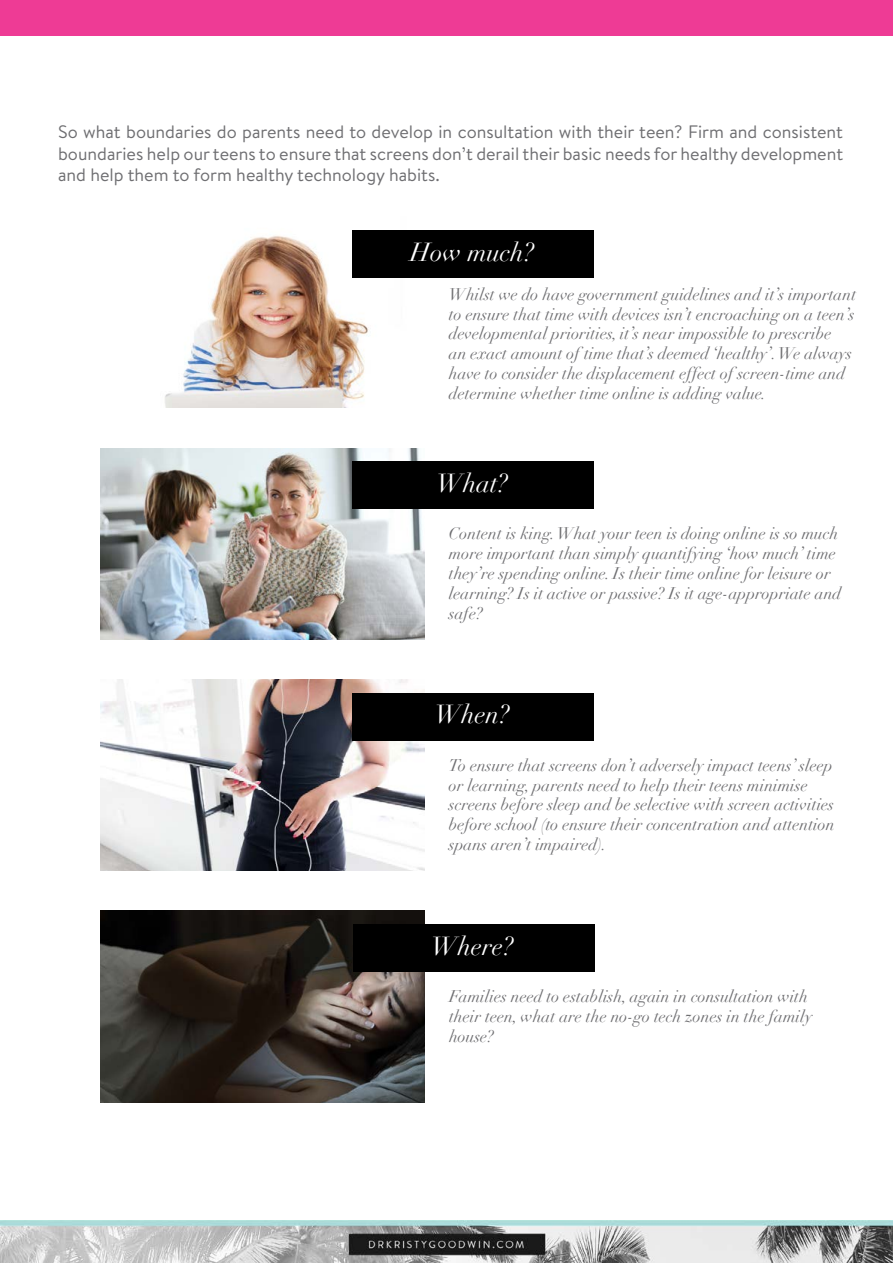
<style>
.page{position:relative;width:893px;height:1263px;background:#fff}
.page>*{position:absolute;margin:0;border:0;box-sizing:border-box;transform-origin:0 0}
.t1{font:italic 25.5px "Didot";color:#fff}
.t2{font:18px/21.6px "Brandon Text";color:#6e6e71;text-align:justify}
.t3{font:italic 16.5px/19.8px "Didot";color:#6e6e71}
</style>
<div class="page">
<img style="left:0;top:1220px;width:893px;height:43px">
<img style="left:165px;top:230px;width:204px;height:178px">
<img style="left:101px;top:448px;width:323px;height:191px">
<img style="left:101px;top:680px;width:323px;height:191px">
<img style="left:101px;top:911px;width:324px;height:191px">
<div style="left:353px;top:230px;width:241px;height:48px;background:#000"></div>
<div style="left:353px;top:462px;width:241px;height:47px;background:#000"></div>
<div style="left:353px;top:693px;width:241px;height:47px;background:#000"></div>
<div style="left:353px;top:924px;width:241px;height:48px;background:#000"></div>
<div style="left:0;top:0;width:893px;height:36px;background:#ee3b95"></div>
<p class="t2" style="left:58px;top:120px;width:786px">So what boundaries do parents need to develop in consultation with their teen? Firm and consistent boundaries help our teens to ensure that screens don’t derail their basic needs for healthy development and help them to form healthy technology habits.</p>
<h1 class="t1" style="left:410px;top:236px;width:125px">How much?</h1>
<p class="t3" style="left:449px;top:284px;width:409px">Whilst we do have government guidelines and it’s important to ensure that time with devices isn’t encroaching on a teen’s developmental priorities, it’s near impossible to prescribe<br>an exact amount of time that’s deemed ‘healthy’. We always have to consider the displacement effect of screen-time and determine whether time online is adding value.</p>
<h1 class="t1" style="left:436px;top:468px;width:73px">What?</h1>
<p class="t3" style="left:449px;top:524px;width:394px">Content is king. What your teen is doing online is so much more important than simply quantifying ‘how much’ time they’re spending online. Is their time online for leisure or learning? Is it active or passive? Is it age-appropriate and safe?</p>
<h1 class="t1" style="left:435px;top:699px;width:76px">When?</h1>
<p class="t3" style="left:449px;top:755px;width:387px">To ensure that screens don’t adversely impact teens’ sleep or learning, parents need to help their teens minimise screens before sleep and be selective with screen activities before school (to ensure their concentration and attention spans aren’t impaired).</p>
<h1 class="t1" style="left:431px;top:930px;width:84px">Where?</h1>
<p class="t3" style="left:449px;top:987px;width:365px">Families need to establish, again in consultation with their teen, what are the no-go tech zones in the family house?</p>
</div>
